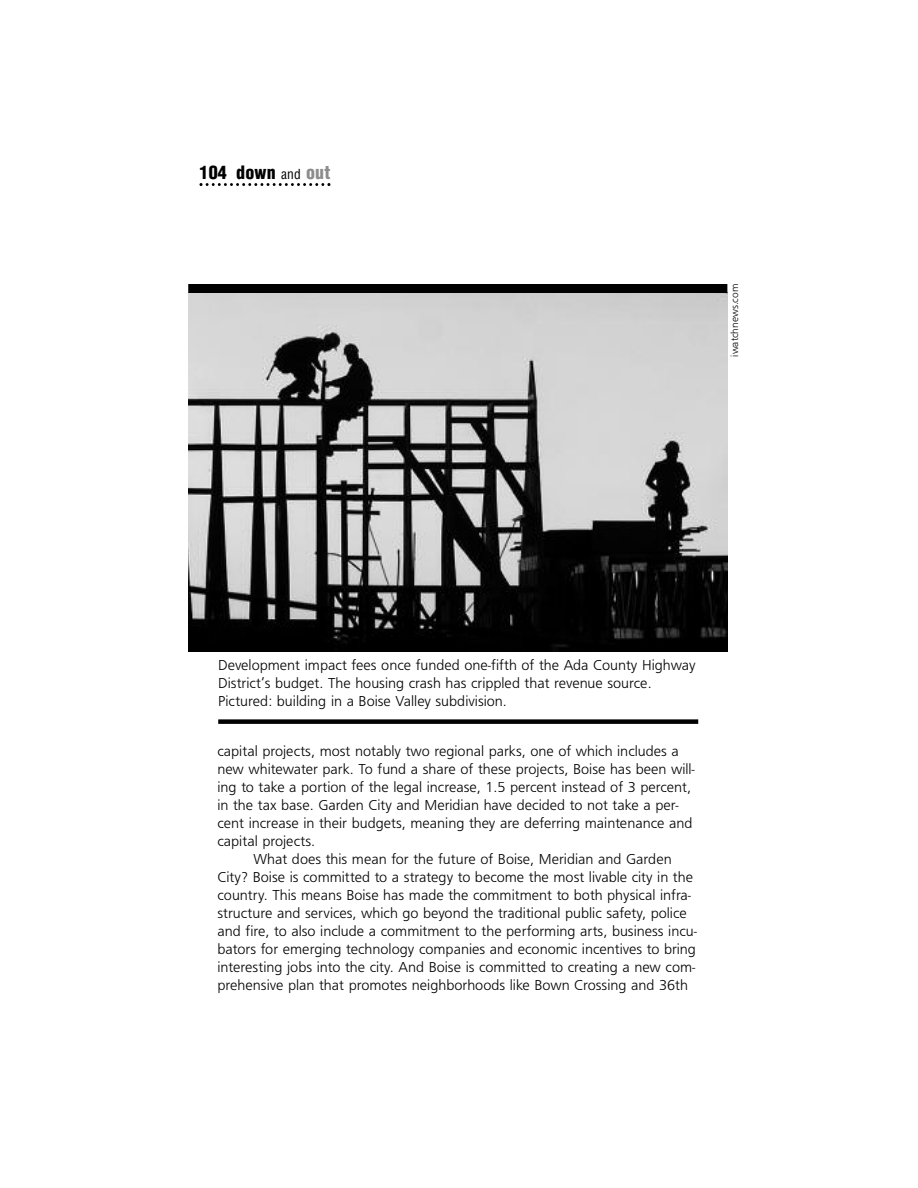
<style>
.page{position:relative;width:918px;height:1188px;background:#fff}
.page>*{position:absolute;margin:0;border:0;box-sizing:border-box;transform-origin:0 0}
.t1{font:900 condensed 18px "Helvetica";letter-spacing:.01em;color:#000}
.t2{font:15px/18px "Frugal Sans Light DTC";color:#000}
.t3{font:10.5px "Frugal Sans Light DTC";color:#000}
.s1{font-weight:400;font-size:13.5px}
.s2{color:#8c8c8c}
</style>
<div class="page">
<svg style="left:200px;top:183px;width:130px;height:3px"></svg>
<img style="left:188px;top:293px;width:539px;height:359px">
<div style="left:218px;top:719px;width:480px;height:5px;background:#000"></div>
<div style="left:188px;top:284px;width:539px;height:9px;background:#000"></div>
<p class="t1" style="left:200px;top:162px;width:132px">104 down <span class="s1">and</span> <span class="s2">out</span></p>
<p class="t3" style="left:728px;top:357px;width:74px;rotate:-90deg">iwatchnews.com</p>
<p class="t2" style="left:218px;top:656px;width:479px">Development impact fees once funded one-fifth of the Ada County Highway<br>District’s budget. The housing crash has crippled that revenue source.<br>Pictured: building in a Boise Valley subdivision.</p>
<p class="t2" style="left:218px;top:742px;width:463px">capital projects, most notably two regional parks, one of which includes a</p>
<p class="t2" style="left:218px;top:760px;width:479px">new whitewater park. To fund a share of these projects, Boise has been will-</p>
<p class="t2" style="left:218px;top:778px;width:475px">ing to take a portion of the legal increase, 1.5 percent instead of 3 percent,</p>
<p class="t2" style="left:218px;top:796px;width:463px">in the tax base. Garden City and Meridian have decided to not take a per-</p>
<p class="t2" style="left:217px;top:814px;width:477px">cent increase in their budgets, meaning they are deferring maintenance and</p>
<p class="t2" style="left:218px;top:832px;width:99px">capital projects.</p>
<p class="t2" style="left:254px;top:850px;width:420px">What does this mean for the future of Boise, Meridian and Garden</p>
<p class="t2" style="left:218px;top:868px;width:477px">City? Boise is committed to a strategy to become the most livable city in the</p>
<p class="t2" style="left:218px;top:886px;width:475px">country. This means Boise has made the commitment to both physical infra-</p>
<p class="t2" style="left:218px;top:904px;width:471px">structure and services, which go beyond the traditional public safety, police</p>
<p class="t2" style="left:218px;top:922px;width:481px">and fire, to also include a commitment to the performing arts, business incu-</p>
<p class="t2" style="left:218px;top:940px;width:480px">bators for emerging technology companies and economic incentives to bring</p>
<p class="t2" style="left:218px;top:958px;width:479px">interesting jobs into the city. And Boise is committed to creating a new com-</p>
<p class="t2" style="left:218px;top:976px;width:472px">prehensive plan that promotes neighborhoods like Bown Crossing and 36th</p>
</div>
